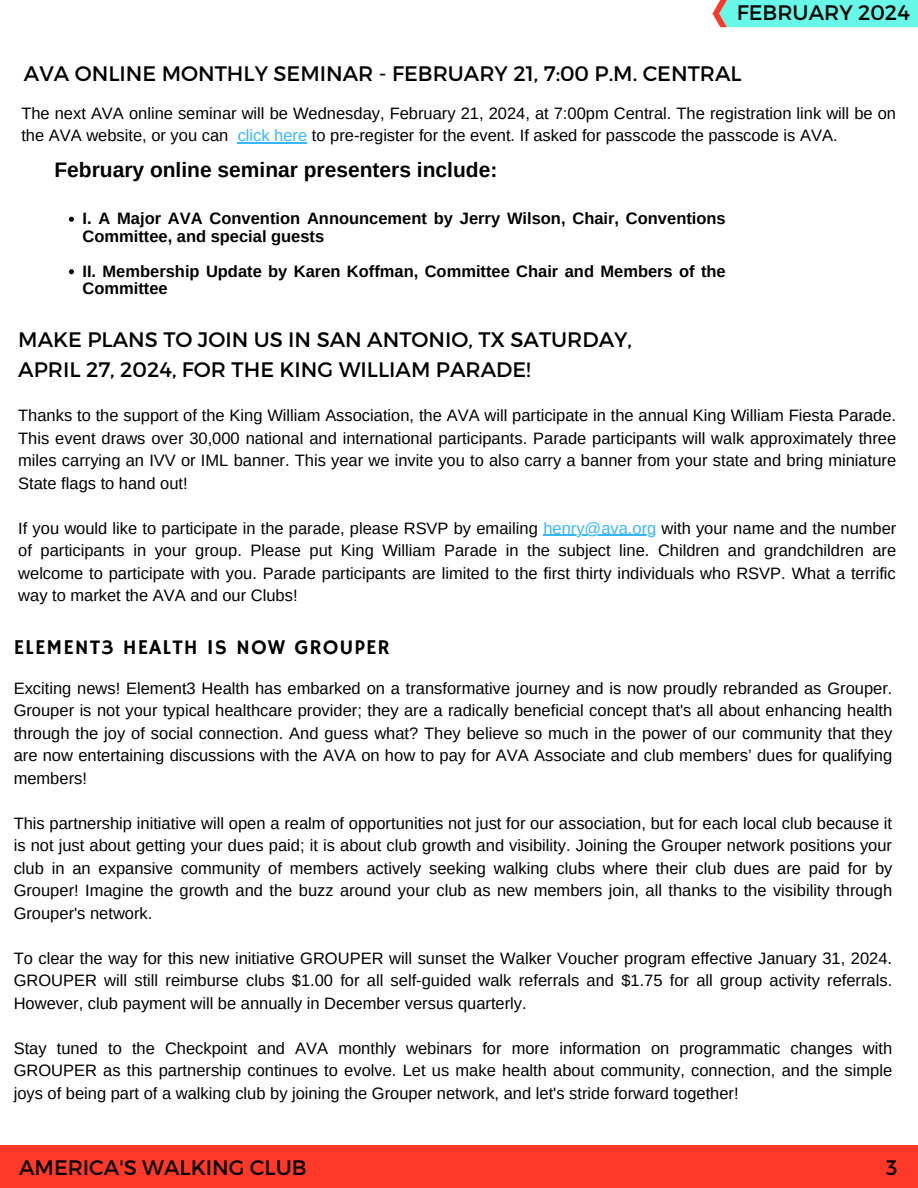
<style>
.page{position:relative;width:918px;height:1188px;background:#fff}
.page>*{position:absolute;margin:0;border:0;box-sizing:border-box;transform-origin:0 0}
.t1{font:21px/29.2px "Montserrat";color:#000}
.t2{font:700 21px "Arimo";color:#000}
.t3{font:21px "Hammersmith One";letter-spacing:.05em;color:#000}
.t4{font:16.5px/22.5px "Arimo";color:#000;text-align:justify}
.t5{font:700 16.5px/17.5px "Arimo";color:#000}
.s1{color:#38b6ff}
</style>
<div class="page">
<div style="left:0;top:1145px;width:918px;height:43px;background:#ff3829"></div>
<div style="left:713px;top:0;width:205px;height:27px;background:#68f8e7"></div>
<hr style="left:238px;top:142px;width:69px;height:1px;background:#38b6ff">
<svg style="left:69px;top:217px;width:5px;height:5px"></svg>
<svg style="left:69px;top:269px;width:5px;height:5px"></svg>
<hr style="left:543px;top:535px;width:113px;height:1px;background:#38b6ff">
<h1 class="t1" style="left:737px;top:-3px;width:175px">FEBRUARY 2024</h1>
<p class="t1" style="left:24px;top:58px;width:719px">AVA ONLINE MONTHLY SEMINAR - FEBRUARY 21, 7:00 P.M. CENTRAL</p>
<h2 class="t4" style="left:21px;top:102px;width:876px">The next AVA online seminar will be Wednesday, February 21, 2024, at 7:00pm Central. The registration link will be on the AVA website, or you can <span class="s1">click here</span> to pre-register for the event. If asked for passcode the passcode is AVA.</h2>
<p class="t2" style="left:54px;top:158px;width:444px">February online seminar presenters include:</p>
<h1 class="t5" style="left:83px;top:210px;width:645px">I. A Major AVA Convention Announcement by Jerry Wilson, Chair, Conventions<br>Committee, and special guests</h1>
<p class="t5" style="left:83px;top:262px;width:645px">II. Membership Update by Karen Koffman, Committee Chair and Members of the<br>Committee</p>
<p class="t1" style="left:18px;top:324px;width:615px">MAKE PLANS TO JOIN US IN SAN ANTONIO, TX SATURDAY,<br>APRIL 27, 2024, FOR THE KING WILLIAM PARADE!</p>
<h1 class="t4" style="left:18px;top:404px;width:880px">Thanks to the support of the King William Association, the AVA will participate in the annual King William Fiesta Parade.<br>This event draws over 30,000 national and international participants. Parade participants will walk approximately three miles carrying an IVV or IML banner. This year we invite you to also carry a banner from your state and bring miniature State flags to hand out!</h1>
<p class="t4" style="left:18px;top:517px;width:880px">If you would like to participate in the parade, please RSVP by emailing <span class="s1">henry@ava.org</span> with your name and the number</p>
<p class="t4" style="left:18px;top:539px;width:880px">of participants in your group. Please put King William Parade in the subject line. Children and grandchildren are welcome to participate with you. Parade participants are limited to the first thirty individuals who RSVP. What a terrific way to market the AVA and our Clubs!</p>
<p class="t3" style="left:14px;top:635px;width:378px">ELEMENT3 HEALTH IS NOW GROUPER</p>
<p class="t4" style="left:14px;top:677px;width:880px">Exciting news! Element3 Health has embarked on a transformative journey and is now proudly rebranded as Grouper.<br>Grouper is not your typical healthcare provider; they are a radically beneficial concept that's all about enhancing health through the joy of social connection. And guess what? They believe so much in the power of our community that they are now entertaining discussions with the AVA on how to pay for AVA Associate and club members’ dues for qualifying members!</p>
<p class="t4" style="left:14px;top:812px;width:880px">This partnership initiative will open a realm of opportunities not just for our association, but for each local club because it is not just about getting your dues paid; it is about club growth and visibility. Joining the Grouper network positions your club in an expansive community of members actively seeking walking clubs where their club dues are paid for by Grouper! Imagine the growth and the buzz around your club as new members join, all thanks to the visibility through Grouper's network.</p>
<h1 class="t4" style="left:14px;top:947px;width:880px">To clear the way for this new initiative GROUPER will sunset the Walker Voucher program effective January 31, 2024.<br>GROUPER will still reimburse clubs $1.00 for all self-guided walk referrals and $1.75 for all group activity referrals.<br>However, club payment will be annually in December versus quarterly.</h1>
<p class="t4" style="left:14px;top:1037px;width:880px">Stay tuned to the Checkpoint and AVA monthly webinars for more information on programmatic changes with GROUPER as this partnership continues to evolve. Let us make health about community, connection, and the simple joys of being part of a walking club by joining the Grouper network, and let's stride forward together!</p>
<h1 class="t1" style="left:19px;top:1152px;width:289px">AMERICA'S WALKING CLUB</h1>
<h1 class="t1" style="left:886px;top:1152px;width:13px">3</h1>
</div>
